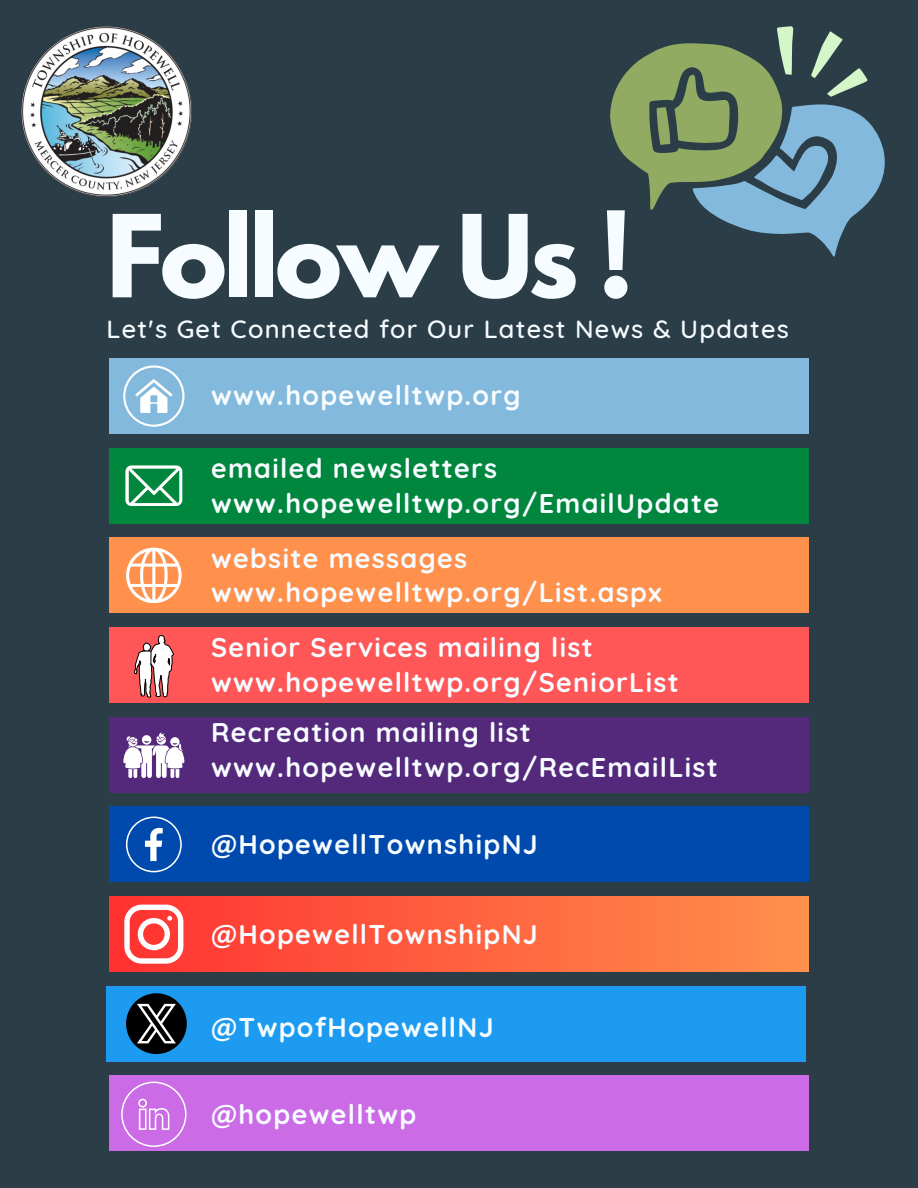
<style>
.page{position:relative;width:918px;height:1188px;background:#2b3e47}
.page>*{position:absolute;margin:0;border:0;box-sizing:border-box;transform-origin:0 0}
.t1{font:700 101.1px "League Spartan";letter-spacing:-.04em;color:#f6fcff}
.t2{font:700 27px/34.8px "Quicksand";letter-spacing:.05em;color:#f6fcff}
.t3{font:500 25.35px "Quicksand";letter-spacing:.05em;color:#f6fcff}
</style>
<div class="page">
<svg style="left:610px;top:26px;width:275px;height:231px"></svg>
<img style="left:22px;top:26px;width:170px;height:170px">
<div style="left:109px;top:448px;width:700px;height:76px;background:#00863d"></div>
<svg style="left:125px;top:465px;width:57px;height:41px"></svg>
<div style="left:109px;top:358px;width:700px;height:76px;background:#83b9dc"></div>
<svg style="left:123px;top:365px;width:62px;height:62px"></svg>
<div style="left:109px;top:538px;width:700px;height:75px;background:#ff914d"></div>
<svg style="left:126px;top:548px;width:55px;height:55px"></svg>
<div style="left:109px;top:627px;width:700px;height:76px;background:#ff5757"></div>
<div style="left:109px;top:807px;width:700px;height:75px;background:#004aad"></div>
<svg style="left:126px;top:817px;width:56px;height:55px"></svg>
<div style="left:109px;top:1076px;width:700px;height:75px;background:#cb6ce6"></div>
<svg style="left:121px;top:1082px;width:65px;height:65px"></svg>
<div style="left:107px;top:987px;width:699px;height:75px;background:#1d9bf0"></div>
<div style="left:109px;top:896px;width:700px;height:76px;background:linear-gradient(to right,#f33,#ff8f4c)"></div>
<svg style="left:124px;top:905px;width:59px;height:59px;background:#ff8a88"></svg>
<div style="left:109px;top:717px;width:700px;height:76px;background:#54287b"></div>
<svg style="left:123px;top:732px;width:61px;height:46px"></svg>
<svg style="left:134px;top:635px;width:39px;height:62px"></svg>
<svg style="left:126px;top:993px;width:61px;height:61px"></svg>
<p class="t1" style="left:107px;top:206px;width:528px">Follow Us !</p>
<p class="t3" style="left:107px;top:312px;width:684px">Let's Get Connected for Our Latest News &amp; Updates</p>
<h1 class="t2" style="left:211px;top:377px;width:311px">www.hopewelltwp.org</h1>
<p class="t2" style="left:211px;top:450px;width:510px">emailed newsletters www.hopewelltwp.org/EmailUpdate</p>
<p class="t2" style="left:211px;top:540px;width:452px">website messages www.hopewelltwp.org/List.aspx</p>
<p class="t2" style="left:211px;top:629px;width:469px">Senior Services mailing list www.hopewelltwp.org/SeniorList</p>
<p class="t2" style="left:211px;top:714px;width:508px">Recreation mailing list www.hopewelltwp.org/RecEmailList</p>
<p class="t2" style="left:211px;top:827px;width:328px">@HopewellTownshipNJ</p>
<p class="t2" style="left:211px;top:916px;width:328px">@HopewellTownshipNJ</p>
<p class="t2" style="left:211px;top:1010px;width:284px">@TwpofHopewellNJ</p>
<p class="t2" style="left:211px;top:1096px;width:207px">@hopewelltwp</p>
</div>
